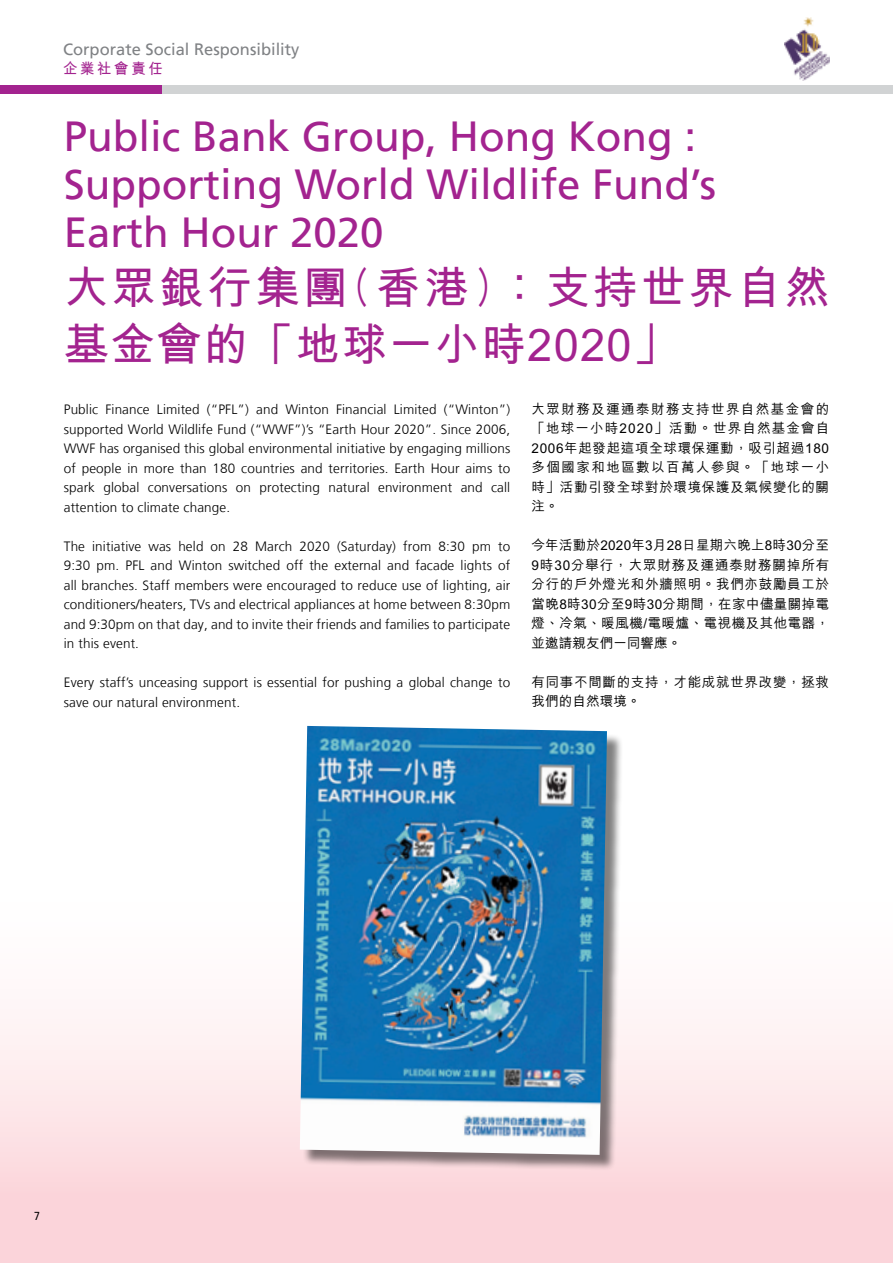
<style>
.page{position:relative;width:893px;height:1263px;background:#fff}
.page>*{position:absolute;margin:0;border:0;box-sizing:border-box;transform-origin:0 0}
.t1{font:700 45px/57px "M Hei HK";letter-spacing:.045em;color:#a3238f}
.t2{font:42px/48px "Frutiger LT";color:#a3238f}
.t3{font:16.5px "Frutiger LT";color:#808285}
.t4{font:700 15px "M Hei HK";letter-spacing:.2em;color:#a3238f;scale:.95 1}
.t5{font:300 13.5px/19.5px "Frutiger LT";letter-spacing:.01em;color:#000;text-align:justify}
.t6{font:500 13.5px/19.5px "M Hei HK";letter-spacing:.05em;color:#000;text-align:justify}
.t7{font:11.55px "Frutiger LT";color:#000;scale:.91 1}
</style>
<div class="page">
<div style="left:0;top:838px;width:893px;height:425px;background:linear-gradient(to bottom,#fff,#fbd2d7)"></div>
<div style="left:0;top:85px;width:893px;height:9px;background:#d1d3d4"></div>
<img style="left:785px;top:17px;width:44px;height:64px">
<div style="left:0;top:85px;width:162px;height:9px;background:#a3238f"></div>
<div style="left:303px;top:730px;width:319px;height:441px;background:#000;opacity:.5"></div>
<img style="left:300px;top:726px;width:307px;height:429px">
<p class="t3" style="left:63px;top:39px;width:238px">Corporate Social Responsibility</p>
<p class="t4" style="left:63px;top:58px;width:107px">企業社會責任</p>
<h2 class="t2" style="left:64px;top:112px;width:654px">Public Bank Group, Hong Kong :<br>Supporting World Wildlife Fund’s<br>Earth Hour 2020</h2>
<h1 class="t1" style="left:64px;top:256px;width:767px">大眾銀行集團(香港)：支持世界自然基金會的「地球一小時2020」</h1>
<p class="t5" style="left:64px;top:400px;width:448px">Public Finance Limited (“PFL”) and Winton Financial Limited (“Winton”) supported World Wildlife Fund (“WWF”)’s “Earth Hour 2020”. Since 2006, WWF has organised this global environmental initiative by engaging millions of people in more than 180 countries and territories. Earth Hour aims to spark global conversations on protecting natural environment and call attention to climate change.</p>
<p class="t5" style="left:64px;top:536px;width:448px">The initiative was held on 28 March 2020 (Saturday) from 8:30 pm to 9:30 pm. PFL and Winton switched off the external and facade lights of all branches. Staff members were encouraged to reduce use of lighting, air conditioners/heaters, TVs and electrical appliances at home between 8:30pm and 9:30pm on that day, and to invite their friends and families to participate in this event.</p>
<p class="t5" style="left:64px;top:673px;width:448px">Every staff’s unceasing support is essential for pushing a global change to save our natural environment.</p>
<p class="t6" style="left:532px;top:398px;width:299px">大眾財務及運通泰財務支持世界自然基金會的「地球一小時2020」活動。世界自然基金會自2006年起發起這項全球環保運動，吸引超過180多個國家和地區數以百萬人參與。「地球一小時」活動引發全球對於環境保護及氣候變化的關注。</p>
<p class="t6" style="left:532px;top:534px;width:299px">今年活動於2020年3月28日星期六晚上8時30分至9時30分舉行，大眾財務及運通泰財務關掉所有分行的戶外燈光和外牆照明。我們亦鼓勵員工於當晚8時30分至9時30分期間，在家中儘量關掉電燈、冷氣、暖風機/電暖爐、電視機及其他電器，並邀請親友們一同響應。</p>
<p class="t6" style="left:532px;top:671px;width:299px">有同事不間斷的支持，才能成就世界改變，拯救我們的自然環境。</p>
<p class="t7" style="left:34px;top:1209px;width:8px">7</p>
</div>
